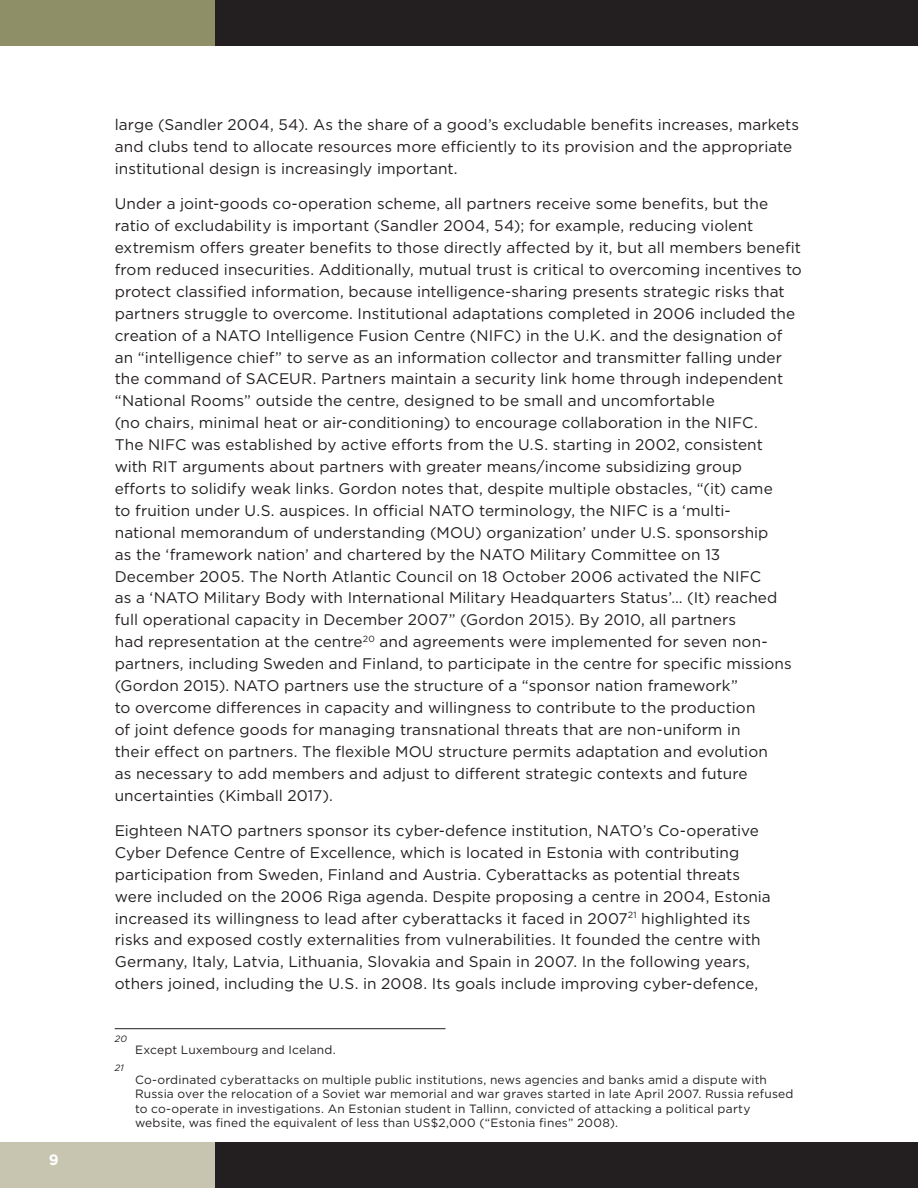
<style>
.page{position:relative;width:918px;height:1188px;background:#fff}
.page>*{position:absolute;margin:0;border:0;box-sizing:border-box;transform-origin:0 0}
.Body{font:15.3px/21.9px "Gotham";letter-spacing:.005em;color:#231f20}
.t1{font:700 15px "Gotham";color:#fff}
.Footnote{font:12px/14.4px "Gotham";letter-spacing:.015em;color:#231f20}
.Footnote-2{font:italic 9.15px "Gotham";color:#231f20}
</style>
<div class="page">
<div style="left:0;top:1143px;width:215px;height:45px;background:#c7c5af"></div>
<div style="left:0;top:0;width:215px;height:45px;background:#8e8f66"></div>
<div style="left:215px;top:1143px;width:703px;height:45px;background:#231f20"></div>
<div style="left:215px;top:0;width:703px;height:45px;background:#231f20"></div>
<hr style="left:115px;top:1028px;width:331px;height:1px;background:#231f20">
<p class="t1" style="left:49px;top:1150px;width:11px">9</p>
<p class="Body" style="left:115px;top:113px;width:686px">large (Sandler 2004, 54). As the share of a good’s excludable benefits increases, markets and clubs tend to allocate resources more efficiently to its provision and the appropriate institutional design is increasingly important.</p>
<p class="Body" style="left:115px;top:193px;width:689px">Under a joint-goods co-operation scheme, all partners receive some benefits, but the ratio of excludability is important (Sandler 2004, 54); for example, reducing violent extremism offers greater benefits to those directly affected by it, but all members benefit from reduced insecurities. Additionally, mutual trust is critical to overcoming incentives to protect classified information, because intelligence-sharing presents strategic risks that partners struggle to overcome. Institutional adaptations completed in 2006 included the creation of a NATO Intelligence Fusion Centre (NIFC) in the U.K. and the designation of an “intelligence chief” to serve as an information collector and transmitter falling under the command of SACEUR. Partners maintain a security link home through independent “National Rooms” outside the centre, designed to be small and uncomfortable<br>(no chairs, minimal heat or air-conditioning) to encourage collaboration in the NIFC.<br>The NIFC was established by active efforts from the U.S. starting in 2002, consistent<br>with RIT arguments about partners with greater means/income subsidizing group<br>efforts to solidify weak links. Gordon notes that, despite multiple obstacles, “(it) came<br>to fruition under U.S. auspices. In official NATO terminology, the NIFC is a ‘multi-<br>national memorandum of understanding (MOU) organization’ under U.S. sponsorship<br>as the ‘framework nation’ and chartered by the NATO Military Committee on 13<br>December 2005. The North Atlantic Council on 18 October 2006 activated the NIFC<br>as a ‘NATO Military Body with International Military Headquarters Status’… (It) reached full operational capacity in December 2007” (Gordon 2015). By 2010, all partners<br>had representation at the centre<sup>20</sup> and agreements were implemented for seven non&shy;partners, including Sweden and Finland, to participate in the centre for specific missions (Gordon 2015). NATO partners use the structure of a “sponsor nation framework”<br>to overcome differences in capacity and willingness to contribute to the production<br>of joint defence goods for managing transnational threats that are non-uniform in<br>their effect on partners. The flexible MOU structure permits adaptation and evolution<br>as necessary to add members and adjust to different strategic contexts and future uncertainties (Kimball 2017).</p>
<p class="Body" style="left:115px;top:819px;width:658px">Eighteen NATO partners sponsor its cyber-defence institution, NATO’s Co-operative Cyber Defence Centre of Excellence, which is located in Estonia with contributing participation from Sweden, Finland and Austria. Cyberattacks as potential threats were included on the 2006 Riga agenda. Despite proposing a centre in 2004, Estonia increased its willingness to lead after cyberattacks it faced in 2007<sup>21</sup> highlighted its risks and exposed costly externalities from vulnerabilities. It founded the centre with Germany, Italy, Latvia, Lithuania, Slovakia and Spain in 2007. In the following years, others joined, including the U.S. in 2008. Its goals include improving cyber-defence,</p>
<p class="Footnote-2" style="left:115px;top:1033px;width:14px">20</p>
<p class="Footnote-2" style="left:115px;top:1062px;width:11px">21</p>
<p class="Footnote" style="left:135px;top:1043px;width:202px">Except Luxembourg and Iceland.</p>
<p class="Footnote" style="left:135px;top:1072px;width:660px">Co-ordinated cyberattacks on multiple public institutions, news agencies and banks amid a dispute with Russia over the relocation of a Soviet war memorial and war graves started in late April 2007. Russia refused to co-operate in investigations. An Estonian student in Tallinn, convicted of attacking a political party website, was fined the equivalent of less than US$2,000 (“Estonia fines” 2008).</p>
</div>
